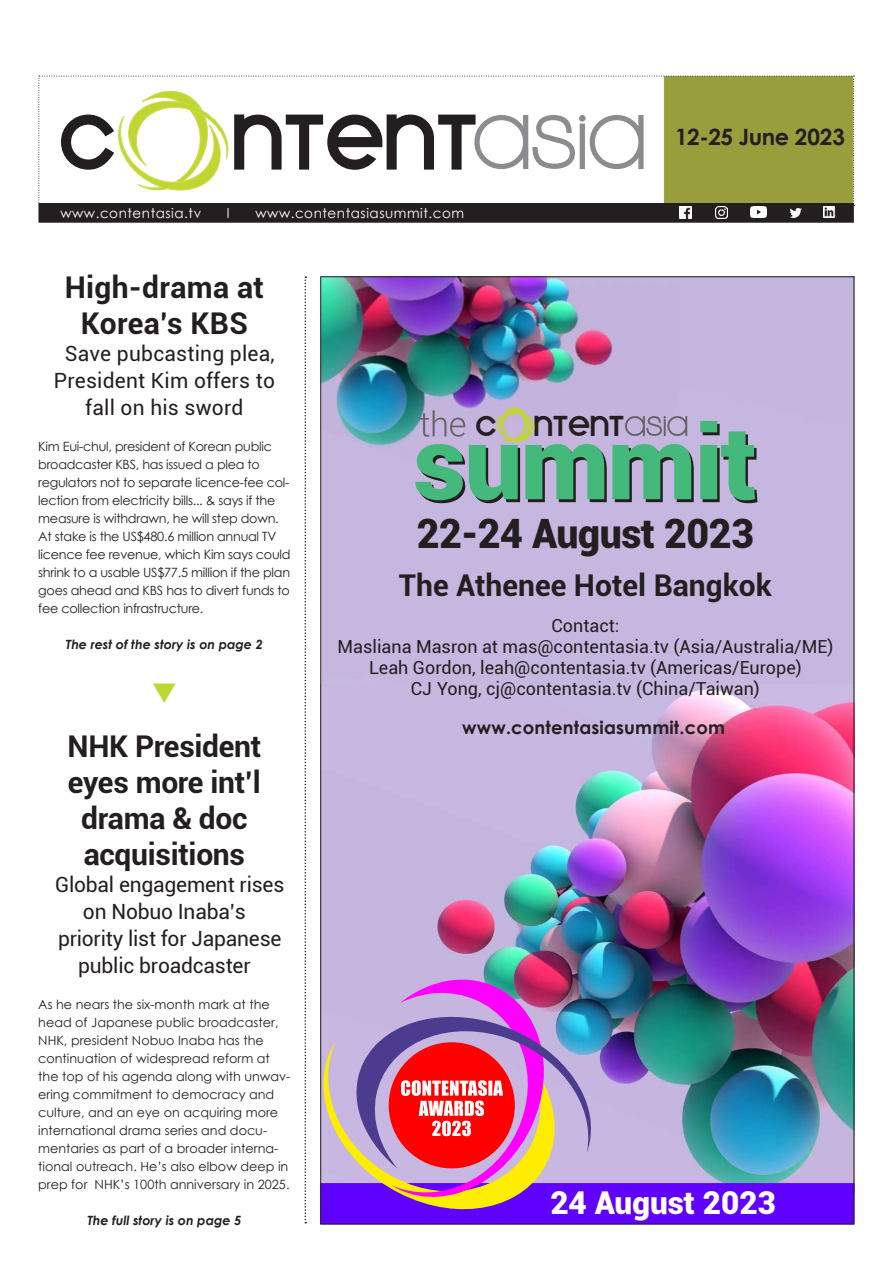
<style>
.page{position:relative;width:893px;height:1263px;background:#fff}
.page>*{position:absolute;margin:0;border:0;box-sizing:border-box;transform-origin:0 0}
.t1{font:87.6px "Kravitz Extra Thermal";color:#231f20}
.t2{font:900 40.5px "Roboto";letter-spacing:-.01em;color:#231f20}
.t3{font:32.25px "Kravitz Extra Thermal";color:#231f20}
.t4{font:900 31.5px "Roboto";color:#fff}
.t5{font:700 30px/36px "Roboto";letter-spacing:-.01em;color:#231f20;text-align:center}
.t6{font:700 30px/36px "Roboto";letter-spacing:.01em;color:#231f20;text-align:center}
.t7{font:700 22.5px "Century Gothic";letter-spacing:-.02em;color:#231f20}
.t8{font:21px/27px "Roboto";letter-spacing:-.01em;color:#231f20;text-align:center}
.t9{font:21px/27px "Roboto";letter-spacing:.01em;color:#231f20;text-align:center}
.t10{font:18px/21px "Roboto";color:#231f20;text-align:center}
.t11{font:700 18px "Century Gothic";letter-spacing:.01em;color:#231f20}
.t12{font:13.5px "Century Gothic";letter-spacing:.04em;color:#fff}
.t13{font:12.75px/18px "Century Gothic";color:#231f20}
.t14{font:12.75px/18px "Century Gothic";letter-spacing:-.02em;color:#231f20}
.t15{font:italic 700 12.75px "Century Gothic";color:#231f20}
</style>
<div class="page">
<div style="left:39px;top:204px;width:814px;height:18px;background:#231f20"></div>
<div style="left:38px;top:203px;width:816px;height:20px;border:2px solid #231f20"></div>
<svg style="left:38px;top:76px;width:816px;height:142px"></svg>
<svg style="left:304px;top:276px;width:2px;height:947px"></svg>
<div style="left:322px;top:276px;width:533px;height:408px;background:#c6b7e0"></div>
<img style="left:322px;top:278px;width:357px;height:220px">
<img style="left:322px;top:684px;width:533px;height:509px">
<div style="left:320px;top:1183px;width:534px;height:41px;background:#6000ff;border:1px solid #6000ff"></div>
<svg style="left:320px;top:1040px;width:242px;height:183px"></svg>
<svg style="left:352px;top:973px;width:247px;height:238px;background:#c070a0"></svg>
<svg style="left:415px;top:407px;width:342px;height:96px;background:#87aba7"></svg>
<h1 class="t1" style="left:57px;top:85px;width:59px">C</h1>
<h1 class="t1" style="left:230px;top:85px;width:247px">NTENT</h1>
<p class="t12" style="left:60px;top:205px;width:142px">www.contentasia.tv</p>
<p class="t12" style="left:227px;top:205px;width:4px">l</p>
<p class="t12" style="left:255px;top:205px;width:210px">www.contentasiasummit.com</p>
<h3 class="t7" style="left:675px;top:122px;width:172px">12-25 June 2023</h3>
<h3 class="t6" style="left:65px;top:268px;width:201px">High-drama at<br>Korea’s KBS</h3>
<h3 class="t9" style="left:54px;top:339px;width:223px">Save pubcasting plea,<br>President Kim offers to fall on his sword</h3>
<p class="t14" style="left:38px;top:437px;width:254px">Kim Eui-chul, president of Korean public broadcaster KBS, has issued a plea to regulators not to separate licence-fee col&shy;lection from electricity bills... &amp; says if the measure is withdrawn, he will step down.<br>At stake is the US$480.6 million annual TV licence fee revenue, which Kim says could shrink to a usable US$77.5 million if the plan goes ahead and KBS has to divert funds to fee collection infrastructure.</p>
<p class="t15" style="left:66px;top:636px;width:198px">The rest of the story is on page 2</p>
<h3 class="t5" style="left:67px;top:727px;width:195px">NHK President eyes more int’l drama &amp; doc acquisitions</h3>
<h3 class="t8" style="left:55px;top:870px;width:231px">Global engagement rises on Nobuo Inaba’s priority list for Japanese public broadcaster</h3>
<p class="t13" style="left:38px;top:995px;width:254px">As he nears the six-month mark at the head of Japanese public broadcaster, NHK, president Nobuo Inaba has the continuation of widespread reform at the top of his agenda along with unwav&shy;ering commitment to democracy and culture, and an eye on acquiring more international drama series and docu&shy;mentaries as part of a broader interna&shy;tional outreach. He’s also elbow deep in prep for NHK’s 100th anniversary in 2025.</p>
<p class="t15" style="left:87px;top:1212px;width:155px">The full story is on page 5</p>
<h3 class="t3" style="left:475px;top:405px;width:150px">C NTENT</h3>
<h2 class="t2" style="left:417px;top:504px;width:339px">22-24 August 2023</h2>
<h3 class="t5" style="left:399px;top:566px;width:374px">The Athenee Hotel Bangkok</h3>
<h3 class="t10" style="left:337px;top:614px;width:497px">Contact:<br>Masliana Masron at mas@contentasia.tv (Asia/Australia/ME)<br>Leah Gordon, leah@contentasia.tv (Americas/Europe)<br>CJ Yong, cj@contentasia.tv (China/Taiwan)</h3>
<h3 class="t11" style="left:462px;top:717px;width:264px">www.contentasiasummit.com</h3>
<h3 class="t4" style="left:550px;top:1180px;width:227px">24 August 2023</h3>
</div>
